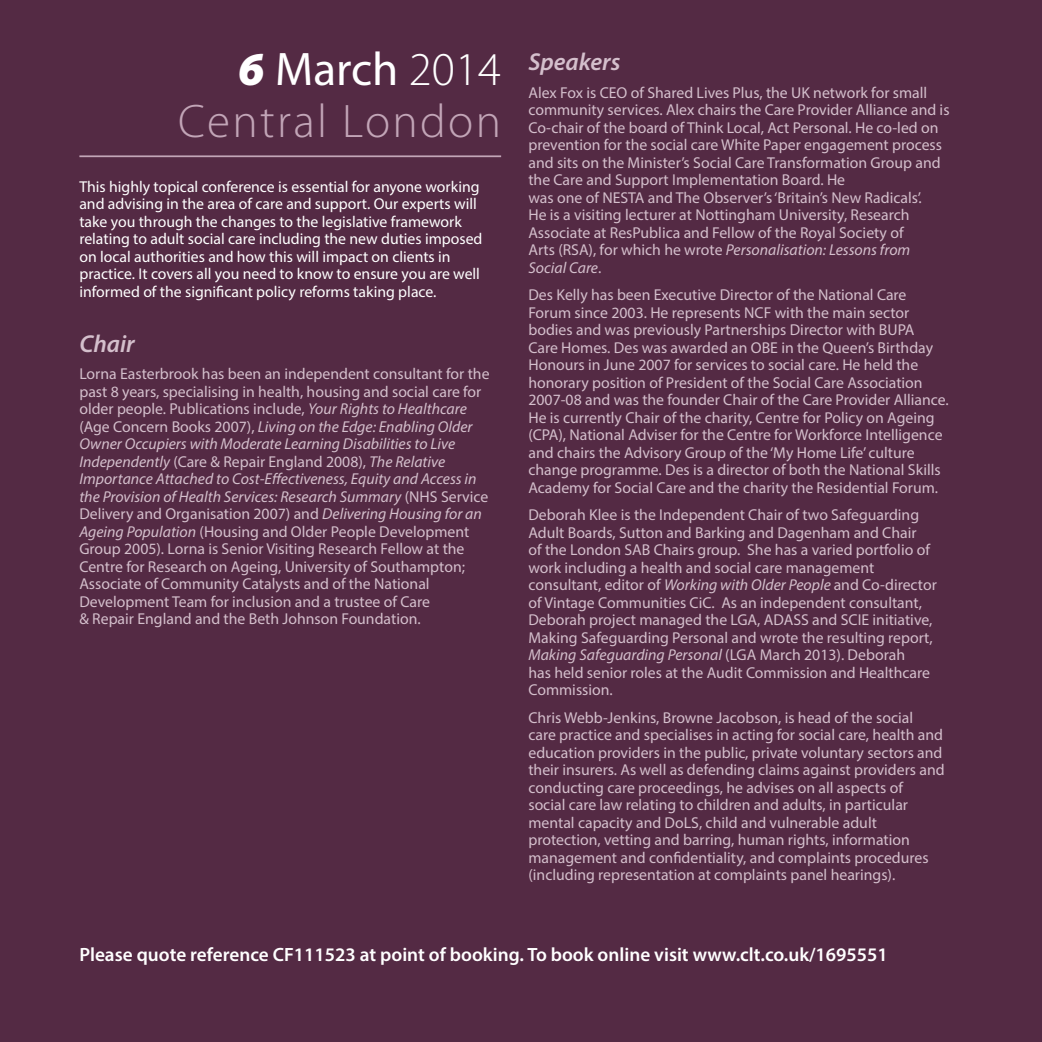
<style>
.page{position:relative;width:1042px;height:1042px;background:#542a44}
.page>*{position:absolute;margin:0;border:0;box-sizing:border-box;transform-origin:0 0}
.t1{font:300 47.25px/52.1px "Myriad Pro";letter-spacing:.05em;color:#c2a5b7;text-align:right}
.t2{font:italic 600 24.5px "Myriad Pro";color:#d4bfcc}
.t3{font:600 19.25px "Myriad Pro";color:#fff}
.t4{font:15.75px/17.5px "Myriad Pro";color:#d4bfcc}
.t5{font:15.75px/17.5px "Myriad Pro";color:#fff}
.s1{font-weight:900;font-style:italic;color:#fff}
.s2{font-weight:400;color:#fff}
.s3{color:#fff}
.s4{font-style:italic}
</style>
<div class="page">
<hr style="left:79px;top:155px;width:422px;height:2px;background:#c2a5b7">
<h1 class="t1" style="left:178px;top:44px;width:324px"><span class="s1">6</span> <span class="s2">March</span> <span class="s3">2014<br></span>Central London</h1>
<p class="t5" style="left:79px;top:178px;width:405px">This highly topical conference is essential for anyone working and advising in the area of care and support. Our experts will take you through the changes to the legislative framework relating to adult social care including the new duties imposed on local authorities and how this will impact on clients in practice. It covers all you need to know to ensure you are well informed of the significant policy reforms taking place.</p>
<h2 class="t2" style="left:79px;top:328px;width:57px">Chair</h2>
<p class="t4" style="left:79px;top:365px;width:412px">Lorna Easterbrook has been an independent consultant for the past 8 years, specialising in health, housing and social care for older people. Publications include, <span class="s4">Your Rights to Healthcare </span>(Age Concern Books 2007), <span class="s4">Living on the Edge: Enabling Older Owner Occupiers with Moderate Learning Disabilities to Live Independently</span> (Care &amp; Repair England 2008), <span class="s4">The Relative Importance Attached to Cost-Effectiveness, Equity and Access in the Provision of Health Services: Research Summary</span> (NHS Service Delivery and Organisation 2007) and <span class="s4">Delivering Housing for an Ageing Population</span> (Housing and Older People Development Group 2005). Lorna is Senior Visiting Research Fellow at the Centre for Research on Ageing, University of Southampton; Associate of Community Catalysts and of the National Development Team for inclusion and a trustee of Care<br>&amp; Repair England and the Beth Johnson Foundation.</p>
<h2 class="t2" style="left:528px;top:47px;width:94px">Speakers</h2>
<p class="t4" style="left:528px;top:84px;width:423px">Alex Fox is CEO of Shared Lives Plus, the UK network for small community services. Alex chairs the Care Provider Alliance and is Co-chair of the board of Think Local, Act Personal. He co-led on prevention for the social care White Paper engagement process and sits on the Minister’s Social Care Transformation Group and the Care and Support Implementation Board. He<br>was one of NESTA and The Observer’s ‘Britain’s New Radicals’.<br>He is a visiting lecturer at Nottingham University, Research Associate at ResPublica and Fellow of the Royal Society of<br>Arts (RSA), for which he wrote <span class="s4">Personalisation: Lessons from Social Care</span>.</p>
<p class="t4" style="left:528px;top:286px;width:422px">Des Kelly has been Executive Director of the National Care Forum since 2003. He represents NCF with the main sector bodies and was previously Partnerships Director with BUPA<br>Care Homes. Des was awarded an OBE in the Queen’s Birthday Honours in June 2007 for services to social care. He held the honorary position of President of the Social Care Association 2007-08 and was the founder Chair of the Care Provider Alliance.<br>He is currently Chair of the charity, Centre for Policy on Ageing (CPA), National Adviser for the Centre for Workforce Intelligence and chairs the Advisory Group of the ‘My Home Life’ culture change programme. Des is a director of both the National Skills Academy for Social Care and the charity the Residential Forum.</p>
<p class="t4" style="left:528px;top:506px;width:410px">Deborah Klee is the Independent Chair of two Safeguarding Adult Boards, Sutton and Barking and Dagenham and Chair<br>of the London SAB Chairs group. She has a varied portfolio of work including a health and social care management consultant, editor of <span class="s4">Working with Older People</span> and Co-director of Vintage Communities CiC. As an independent consultant, Deborah project managed the LGA, ADASS and SCIE initiative, Making Safeguarding Personal and wrote the resulting report, <span class="s4">Making Safeguarding Personal</span> (LGA March 2013). Deborah<br>has held senior roles at the Audit Commission and Healthcare Commission.</p>
<p class="t4" style="left:528px;top:708px;width:418px">Chris Webb-Jenkins, Browne Jacobson, is head of the social<br>care practice and specialises in acting for social care, health and education providers in the public, private voluntary sectors and their insurers. As well as defending claims against providers and conducting care proceedings, he advises on all aspects of<br>social care law relating to children and adults, in particular mental capacity and DoLS, child and vulnerable adult protection, vetting and barring, human rights, information management and confidentiality, and complaints procedures (including representation at complaints panel hearings).</p>
<p class="t3" style="left:79px;top:942px;width:810px">Please quote reference CF111523 at point of booking. To book online visit www.clt.co.uk/1695551</p>
</div>
